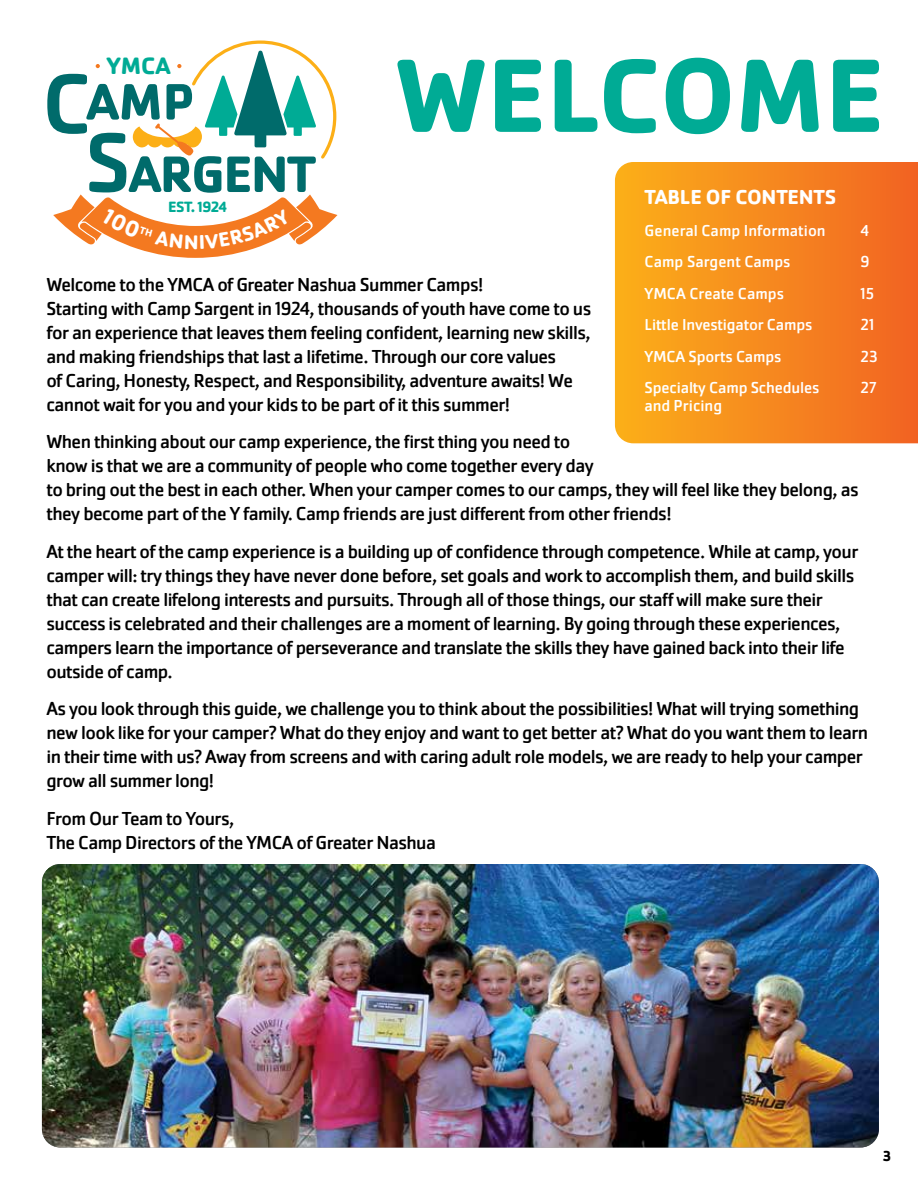
<style>
.page{position:relative;width:918px;height:1188px;background:#fff}
.page>*{position:absolute;margin:0;border:0;box-sizing:border-box;transform-origin:0 0}
.t1{font:700 108px "Cachet Pro";color:#00ab95}
.t2{font:500 87.3px "Cachet Pro";color:#006b6b}
.t3{font:700 53.1px/72.4px "Cachet Pro";letter-spacing:-.03em;color:#006b6b}
.t4{font:700 24.6px "Cachet Pro";color:#00ab95}
.t5{font:700 21px "Cachet Pro";letter-spacing:-.01em;color:#fff}
.t6{font:19.5px/24px "Cachet Pro";letter-spacing:-.03em;color:#000}
.t7{font:16.5px "Cachet Pro";letter-spacing:-.01em;color:#fff}
.t8{font:700 15.45px "Cachet Pro";letter-spacing:-.03em;color:#00ab95}
.t9{font:700 15px "Cachet Pro";color:#000}
</style>
<div class="page">
<img style="left:42px;top:864px;width:837px;height:284px">
<svg style="left:615px;top:162px;width:303px;height:281px;background:#f6891e"></svg>
<svg style="left:96px;top:64px;width:4px;height:4px"></svg>
<svg style="left:133px;top:40px;width:204px;height:119px"></svg>
<svg style="left:53px;top:194px;width:285px;height:64px"></svg>
<h1 class="t1" style="left:396px;top:29px;width:490px">WELCOME</h1>
<p class="t4" style="left:107px;top:51px;width:65px">YMCA</p>
<h3 class="t3" style="left:129px;top:66px;width:189px;text-indent:-42px">AMP<br>ARGENT</h3>
<h2 class="t2" style="left:43px;top:53px;width:50px">C</h2>
<h2 class="t2" style="left:85px;top:112px;width:47px">S</h2>
<p class="t5" style="left:645px;top:184px;width:193px">TABLE OF CONTENTS</p>
<p class="t7" style="left:645px;top:221px;width:183px">General Camp Information</p>
<p class="t7" style="left:861px;top:221px;width:10px">4</p>
<p class="t7" style="left:645px;top:252px;width:148px">Camp Sargent Camps</p>
<p class="t7" style="left:861px;top:252px;width:11px">9</p>
<p class="t7" style="left:645px;top:284px;width:141px">YMCA Create Camps</p>
<p class="t7" style="left:861px;top:284px;width:15px">15</p>
<p class="t7" style="left:645px;top:315px;width:169px">Little Investigator Camps</p>
<p class="t7" style="left:861px;top:315px;width:15px">21</p>
<p class="t7" style="left:645px;top:347px;width:138px">YMCA Sports Camps</p>
<p class="t7" style="left:861px;top:347px;width:19px">23</p>
<p class="t7" style="left:645px;top:378px;width:176px">Specialty Camp Schedules</p>
<p class="t7" style="left:861px;top:378px;width:18px">27</p>
<p class="t7" style="left:645px;top:396px;width:79px">and Pricing</p>
<p class="t8" style="left:168px;top:197px;width:60px">EST. 1924</p>
<p class="t6" style="left:46px;top:273px;width:546px">Welcome to the YMCA of Greater Nashua Summer Camps!<br>Starting with Camp Sargent in 1924, thousands of youth have come to us for an experience that leaves them feeling confident, learning new skills, and making friendships that last a lifetime. Through our core values<br>of Caring, Honesty, Respect, and Responsibility, adventure awaits! We cannot wait for you and your kids to be part of it this summer!</p>
<p class="t6" style="left:46px;top:430px;width:814px">When thinking about our camp experience, the first thing you need to<br>know is that we are a community of people who come together every day<br>to bring out the best in each other. When your camper comes to our camps, they will feel like they belong, as they become part of the Y family. Camp friends are just different from other friends!</p>
<p class="t6" style="left:46px;top:540px;width:814px">At the heart of the camp experience is a building up of confidence through competence. While at camp, your camper will: try things they have never done before, set goals and work to accomplish them, and build skills that can create lifelong interests and pursuits. Through all of those things, our staff will make sure their success is celebrated and their challenges are a moment of learning. By going through these experiences, campers learn the importance of perseverance and translate the skills they have gained back into their life outside of camp.</p>
<p class="t6" style="left:46px;top:697px;width:823px">As you look through this guide, we challenge you to think about the possibilities! What will trying something new look like for your camper? What do they enjoy and want to get better at? What do you want them to learn in their time with us? Away from screens and with caring adult role models, we are ready to help your camper grow all summer long!</p>
<p class="t6" style="left:46px;top:807px;width:391px">From Our Team to Yours,<br>The Camp Directors of the YMCA of Greater Nashua</p>
<p class="t9" style="left:883px;top:1147px;width:10px">3</p>
</div>
